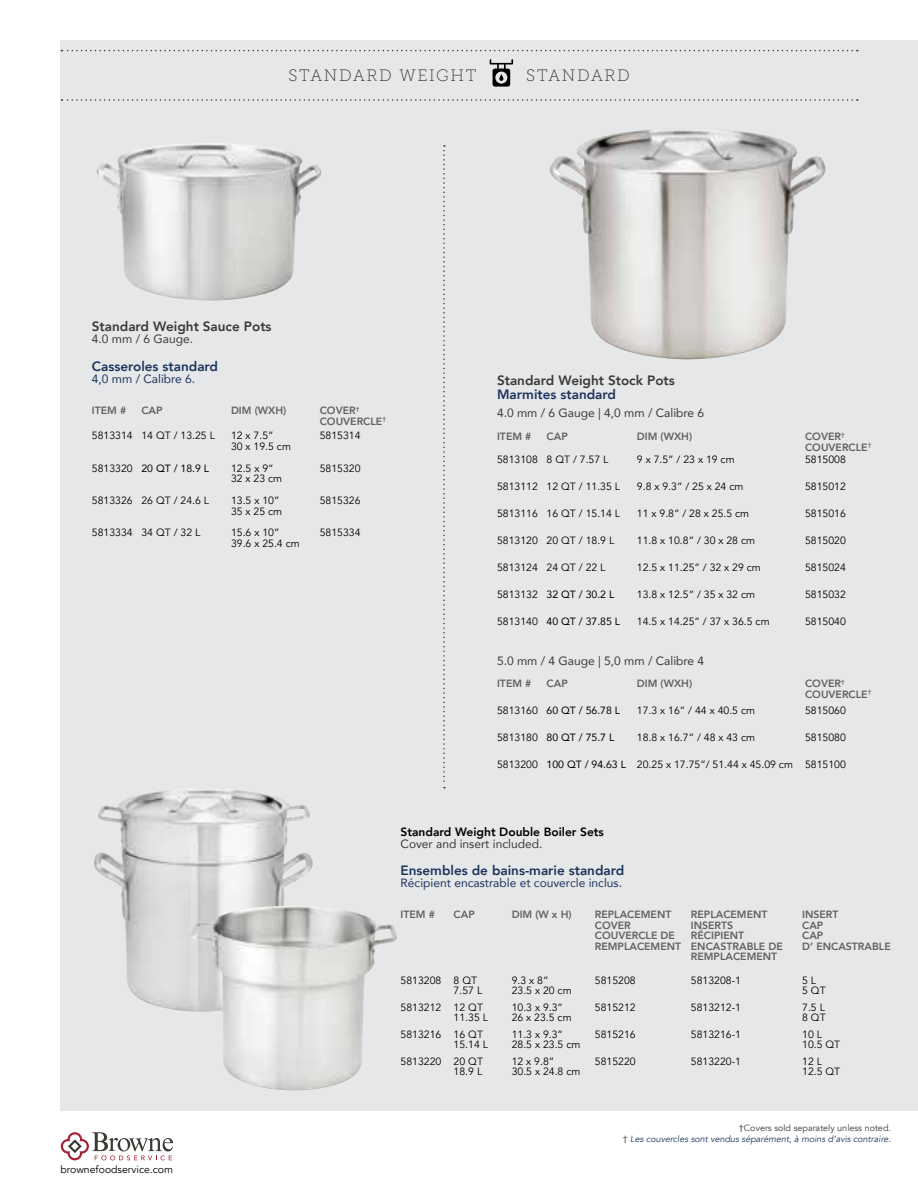
<style>
.page{position:relative;width:918px;height:1188px;background:#fff}
.page>*{position:absolute;margin:0;border:0;box-sizing:border-box;transform-origin:0 0}
.t1{font:16.5px "Museo Slab 100";letter-spacing:.1em;color:#3d3935}
.t2{font:800 13.5px "Avenir";color:#1c355e}
.t3{font:800 13.5px "Avenir";color:#3d3935}
.t4{font:12px "Avenir";color:#3d3935}
.t5{font:12px "Avenir";color:#1c355e}
.t6{font:800 12px "Avenir";color:#000}
.t7{font:10.5px/10.5px "Avenir";color:#000}
.t8{font:800 10.5px/10.5px "Avenir";color:#63615d}
.t9{font:10.5px "Avenir";color:#000}
.t10{font:italic 9px/10.5px "Avenir";color:#1c355e;text-align:right}
.s1{font-style:inherit}
.s2{font-style:normal;color:#3d3935}
</style>
<div class="page">
<svg style="left:61px;top:1132px;width:112px;height:28px"></svg>
<div style="left:61px;top:41px;width:857px;height:1070px;background:#e6e7e8"></div>
<svg style="left:490px;top:59px;width:23px;height:28px"></svg>
<svg style="left:61px;top:50px;width:797px;height:1px"></svg>
<svg style="left:61px;top:99px;width:797px;height:2px"></svg>
<img style="left:94px;top:790px;width:219px;height:222px">
<img style="left:190px;top:906px;width:207px;height:185px">
<svg style="left:443px;top:145px;width:2px;height:643px"></svg>
<img style="left:549px;top:130px;width:277px;height:230px">
<img style="left:97px;top:143px;width:224px;height:158px">
<h1 class="t1" style="left:289px;top:67px;width:189px">STANDARD WEIGHT</h1>
<h1 class="t1" style="left:526px;top:67px;width:105px">STANDARD</h1>
<p class="t3" style="left:92px;top:316px;width:181px">Standard Weight Sauce Pots</p>
<p class="t4" style="left:92px;top:329px;width:103px">4.0 mm / 6 Gauge.</p>
<p class="t2" style="left:92px;top:356px;width:128px">Casseroles standard</p>
<p class="t5" style="left:92px;top:370px;width:105px">4,0 mm / Calibre 6.</p>
<p class="t8" style="left:92px;top:406px;width:36px">ITEM #</p>
<p class="t8" style="left:141px;top:406px;width:23px">CAP</p>
<p class="t8" style="left:231px;top:406px;width:57px">DIM (WXH)</p>
<p class="t8" style="left:320px;top:406px;width:68px">COVER<sup>†<br></sup>COUVERCLE<sup>†</sup></p>
<p class="t7" style="left:92px;top:431px;width:125px">5813314 14 QT / 13.25 L</p>
<p class="t7" style="left:231px;top:431px;width:61px">12 x 7.5”<br>30 x 19.5 cm</p>
<p class="t7" style="left:320px;top:431px;width:42px">5815314</p>
<p class="t9" style="left:92px;top:460px;width:119px"><span class="s1">5813320</span> 20 QT / 18.9 L</p>
<p class="t7" style="left:231px;top:463px;width:53px">12.5 x 9”<br>32 x 23 cm</p>
<p class="t7" style="left:320px;top:463px;width:42px">5815320</p>
<p class="t7" style="left:92px;top:495px;width:119px">5813326 26 QT / 24.6 L</p>
<p class="t7" style="left:231px;top:495px;width:53px">13.5 x 10”<br>35 x 25 cm</p>
<p class="t7" style="left:320px;top:495px;width:42px">5815326</p>
<p class="t7" style="left:92px;top:528px;width:110px">5813334 34 QT / 32 L</p>
<p class="t7" style="left:231px;top:528px;width:70px">15.6 x 10”<br>39.6 x 25.4 cm</p>
<p class="t7" style="left:320px;top:528px;width:42px">5815334</p>
<p class="t3" style="left:497px;top:370px;width:179px">Standard Weight Stock Pots</p>
<p class="t2" style="left:497px;top:383px;width:120px">Marmites standard</p>
<p class="t4" style="left:497px;top:403px;width:209px">4.0 mm / 6 Gauge | 4,0 mm / Calibre 6</p>
<p class="t8" style="left:497px;top:431px;width:36px">ITEM #</p>
<p class="t8" style="left:547px;top:431px;width:23px">CAP</p>
<p class="t8" style="left:637px;top:431px;width:57px">DIM (WXH)</p>
<p class="t8" style="left:805px;top:431px;width:68px">COVER<sup>†<br></sup>COUVERCLE<sup>†</sup></p>
<p class="t7" style="left:497px;top:454px;width:113px">5813108 8 QT / 7.57 L</p>
<p class="t7" style="left:637px;top:454px;width:99px">9 x 7.5” / 23 x 19 cm</p>
<p class="t7" style="left:805px;top:454px;width:42px">5815008</p>
<p class="t7" style="left:497px;top:481px;width:125px">5813112 12 QT / 11.35 L</p>
<p class="t7" style="left:637px;top:481px;width:108px">9.8 x 9.3” / 25 x 24 cm</p>
<p class="t7" style="left:805px;top:481px;width:42px">5815012</p>
<p class="t7" style="left:497px;top:508px;width:125px">5813116 16 QT / 15.14 L</p>
<p class="t7" style="left:637px;top:508px;width:114px">11 x 9.8” / 28 x 25.5 cm</p>
<p class="t7" style="left:805px;top:508px;width:42px">5815016</p>
<p class="t7" style="left:497px;top:535px;width:119px">5813120 20 QT / 18.9 L</p>
<p class="t7" style="left:637px;top:535px;width:120px">11.8 x 10.8” / 30 x 28 cm</p>
<p class="t7" style="left:805px;top:535px;width:42px">5815020</p>
<p class="t7" style="left:497px;top:562px;width:110px">5813124 24 QT / 22 L</p>
<p class="t7" style="left:637px;top:562px;width:125px">12.5 x 11.25” / 32 x 29 cm</p>
<p class="t7" style="left:805px;top:562px;width:42px">5815024</p>
<p class="t9" style="left:497px;top:586px;width:119px"><span class="s1">5813132</span> 32 QT / 30.2 L</p>
<p class="t7" style="left:637px;top:589px;width:120px">13.8 x 12.5” / 35 x 32 cm</p>
<p class="t7" style="left:805px;top:589px;width:42px">5815032</p>
<p class="t9" style="left:497px;top:613px;width:125px"><span class="s1">5813140</span> 40 QT / 37.85 L</p>
<p class="t7" style="left:637px;top:616px;width:134px">14.5 x 14.25” / 37 x 36.5 cm</p>
<p class="t7" style="left:805px;top:616px;width:42px">5815040</p>
<p class="t4" style="left:497px;top:651px;width:209px">5.0 mm / 4 Gauge | 5,0 mm / Calibre 4</p>
<p class="t8" style="left:497px;top:678px;width:36px">ITEM #</p>
<p class="t8" style="left:547px;top:678px;width:23px">CAP</p>
<p class="t8" style="left:637px;top:678px;width:57px">DIM (WXH)</p>
<p class="t8" style="left:805px;top:678px;width:68px">COVER<sup>†<br></sup>COUVERCLE<sup>†</sup></p>
<p class="t9" style="left:497px;top:702px;width:125px"><span class="s1">5813160</span> 60 QT / 56.78 L</p>
<p class="t7" style="left:637px;top:706px;width:120px">17.3 x 16” / 44 x 40.5 cm</p>
<p class="t7" style="left:805px;top:706px;width:42px">5815060</p>
<p class="t9" style="left:497px;top:729px;width:119px"><span class="s1">5813180</span> 80 QT / 75.7 L</p>
<p class="t7" style="left:637px;top:733px;width:120px">18.8 x 16.7” / 48 x 43 cm</p>
<p class="t7" style="left:805px;top:733px;width:42px">5815080</p>
<p class="t7" style="left:497px;top:760px;width:350px">5813200 <span class="s1">100 QT / 94.63 L</span> 20.25 x 17.75”/ 51.44 x 45.09 cm 5815100</p>
<p class="t7" style="left:60px;top:1164px;width:114px">brownefoodservice.com</p>
<p class="t6" style="left:401px;top:822px;width:205px">Standard Weight Double Boiler Sets</p>
<p class="t4" style="left:401px;top:834px;width:143px">Cover and insert included.</p>
<p class="t2" style="left:401px;top:860px;width:225px">Ensembles de bains-marie standard</p>
<p class="t5" style="left:401px;top:873px;width:223px">Récipient encastrable et couvercle inclus.</p>
<p class="t8" style="left:401px;top:910px;width:36px">ITEM #</p>
<p class="t8" style="left:454px;top:910px;width:23px">CAP</p>
<p class="t8" style="left:512px;top:910px;width:61px">DIM (W x H)</p>
<p class="t8" style="left:595px;top:910px;width:88px">REPLACEMENT<br>COVER<br>COUVERCLE DE<br>REMPLACEMENT</p>
<p class="t8" style="left:691px;top:910px;width:93px">REPLACEMENT<br>INSERTS<br>RÉCIPIENT<br>ENCASTRABLE DE<br>REMPLACEMENT</p>
<p class="t8" style="left:802px;top:910px;width:90px">INSERT<br>CAP<br>CAP<br>D’ ENCASTRABLE</p>
<p class="t7" style="left:454px;top:975px;width:30px;text-indent:-53px">5813208 8 QT<br>7.57 L</p>
<p class="t7" style="left:512px;top:975px;width:61px">9.3 x 8”<br>23.5 x 20 cm</p>
<p class="t7" style="left:595px;top:975px;width:42px">5815208</p>
<p class="t7" style="left:691px;top:975px;width:52px">5813208-1</p>
<p class="t7" style="left:802px;top:975px;width:25px">5 L<br>5 QT</p>
<p class="t7" style="left:454px;top:1002px;width:36px;text-indent:-53px">5813212 12 QT<br>11.35 L</p>
<p class="t7" style="left:512px;top:1002px;width:61px">10.3 x 9.3”<br>26 x 23.5 cm</p>
<p class="t7" style="left:595px;top:1002px;width:42px">5815212</p>
<p class="t7" style="left:691px;top:1002px;width:52px">5813212-1</p>
<p class="t7" style="left:802px;top:1002px;width:25px">7.5 L<br>8 QT</p>
<p class="t7" style="left:454px;top:1029px;width:36px;text-indent:-53px">5813216 16 QT<br>15.14 L</p>
<p class="t7" style="left:512px;top:1029px;width:70px">11.3 x 9.3”<br>28.5 x 23.5 cm</p>
<p class="t7" style="left:595px;top:1029px;width:42px">5815216</p>
<p class="t7" style="left:691px;top:1029px;width:52px">5813216-1</p>
<p class="t7" style="left:802px;top:1029px;width:40px">10 L<br>10.5 QT</p>
<p class="t7" style="left:401px;top:1056px;width:84px;text-align:right">5813220 20 QT<br>18.9 L</p>
<p class="t7" style="left:512px;top:1056px;width:70px">12 x 9.8”<br>30.5 x 24.8 cm</p>
<p class="t7" style="left:595px;top:1056px;width:42px">5815220</p>
<p class="t7" style="left:691px;top:1056px;width:52px">5813220-1</p>
<p class="t7" style="left:802px;top:1056px;width:40px">12 L<br>12.5 QT</p>
<p class="t10" style="left:623px;top:1123px;width:270px"><span class="s2">†</span><span class="s2">Covers sold separately unless noted.<br></span><span class="s2">†</span> Les couvercles sont vendus séparément, à moins d’avis contraire.</p>
</div>
